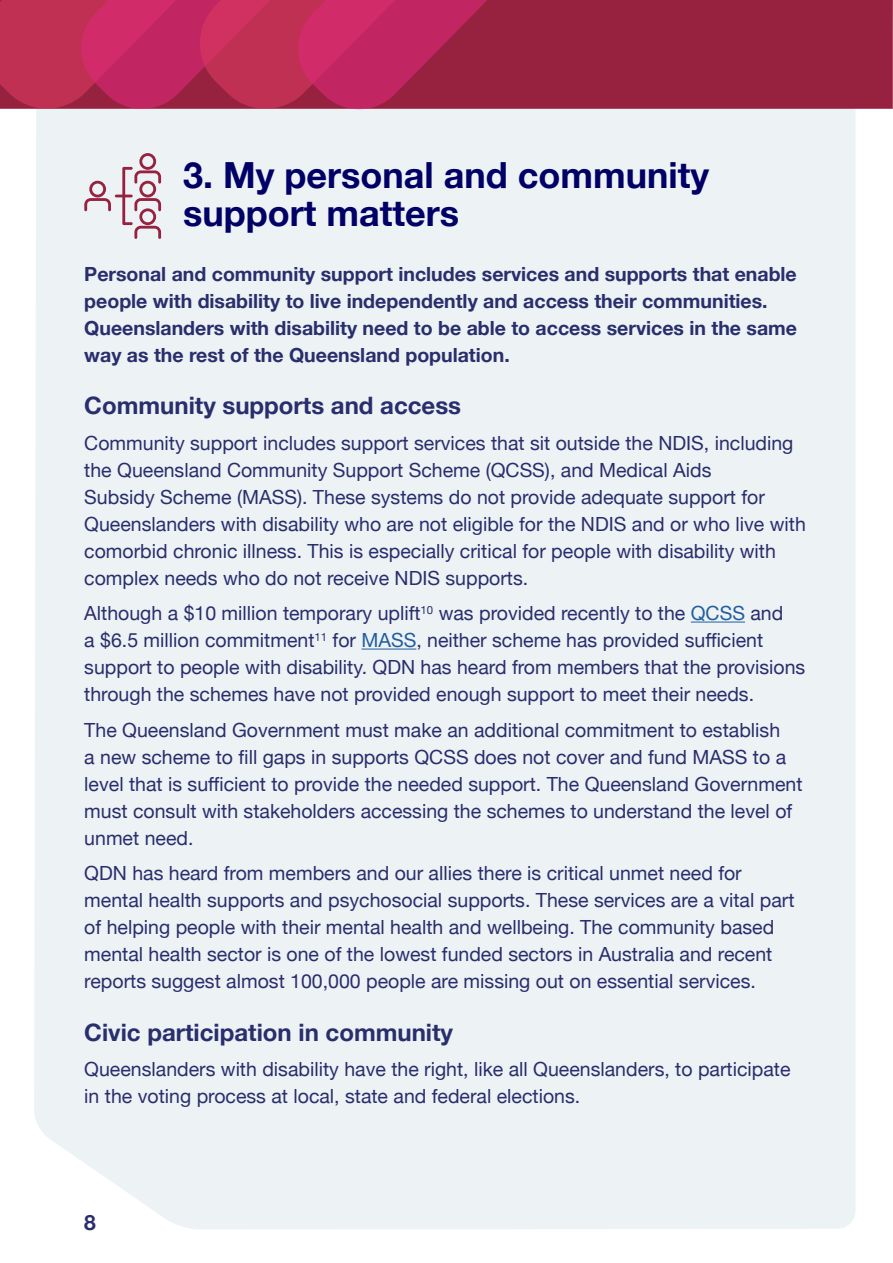
<style>
.page{position:relative;width:893px;height:1263px;background:#fff}
.page>*{position:absolute;margin:0;border:0;box-sizing:border-box;transform-origin:0 0}
.t1{font:700 36px/37.5px "Helvetica Neue";color:#006}
.t2{font:700 24px "Helvetica Neue";color:#292e6c}
.t3{font:700 21px "Helvetica Neue";color:#292e6c}
.t4{font:19.5px/27px "Helvetica Neue";color:#292e6c}
.t5{font:700 19.5px/27px "Helvetica Neue";color:#292e6c}
.s1{color:#215e9e}
</style>
<div class="page">
<div style="left:34px;top:109px;width:821px;height:1120px;background:#edf2f5"></div>
<div style="left:540px;top:0;width:352px;height:109px;background:#972240"></div>
<svg style="left:892px;top:0;width:1px;height:109px"></svg>
<svg style="left:0;top:0;width:540px;height:114px;background:#bb315d"></svg>
<hr style="left:691px;top:621px;width:54px;height:1px;background:#215e9e">
<hr style="left:361px;top:648px;width:55px;height:1px;background:#215e9e">
<svg style="left:84px;top:153px;width:77px;height:86px;background:#ddcbd3"></svg>
<p class="t1" style="left:183px;top:158px;width:527px">3. My personal and community support matters</p>
<p class="t5" style="left:84px;top:261px;width:714px">Personal and community support includes services and supports that enable people with disability to live independently and access their communities.<br>Queenslanders with disability need to be able to access services in the same way as the rest of the Queensland population.</p>
<p class="t2" style="left:84px;top:387px;width:378px">Community supports and access</p>
<p class="t4" style="left:84px;top:430px;width:723px">Community support includes support services that sit outside the NDIS, including the Queensland Community Support Scheme (QCSS), and Medical Aids<br>Subsidy Scheme (MASS). These systems do not provide adequate support for Queenslanders with disability who are not eligible for the NDIS and or who live with comorbid chronic illness. This is especially critical for people with disability with complex needs who do not receive NDIS supports.</p>
<p class="t4" style="left:84px;top:601px;width:722px">Although a $10 million temporary uplift<sup>10</sup> was provided recently to the <span class="s1">QCSS</span> and<br>a $6.5 million commitment<sup>11</sup> for <span class="s1">MASS</span>, neither scheme has provided sufficient support to people with disability. QDN has heard from members that the provisions through the schemes have not provided enough support to meet their needs.</p>
<p class="t4" style="left:84px;top:717px;width:720px">The Queensland Government must make an additional commitment to establish<br>a new scheme to fill gaps in supports QCSS does not cover and fund MASS to a level that is sufficient to provide the needed support. The Queensland Government must consult with stakeholders accessing the schemes to understand the level of unmet need.</p>
<p class="t4" style="left:84px;top:861px;width:712px">QDN has heard from members and our allies there is critical unmet need for mental health supports and psychosocial supports. These services are a vital part of helping people with their mental health and wellbeing. The community based mental health sector is one of the lowest funded sectors in Australia and recent reports suggest almost 100,000 people are missing out on essential services.</p>
<p class="t2" style="left:84px;top:1013px;width:370px">Civic participation in community</p>
<p class="t4" style="left:84px;top:1057px;width:708px">Queenslanders with disability have the right, like all Queenslanders, to participate in the voting process at local, state and federal elections.</p>
<p class="t3" style="left:84px;top:1206px;width:13px">8</p>
</div>
